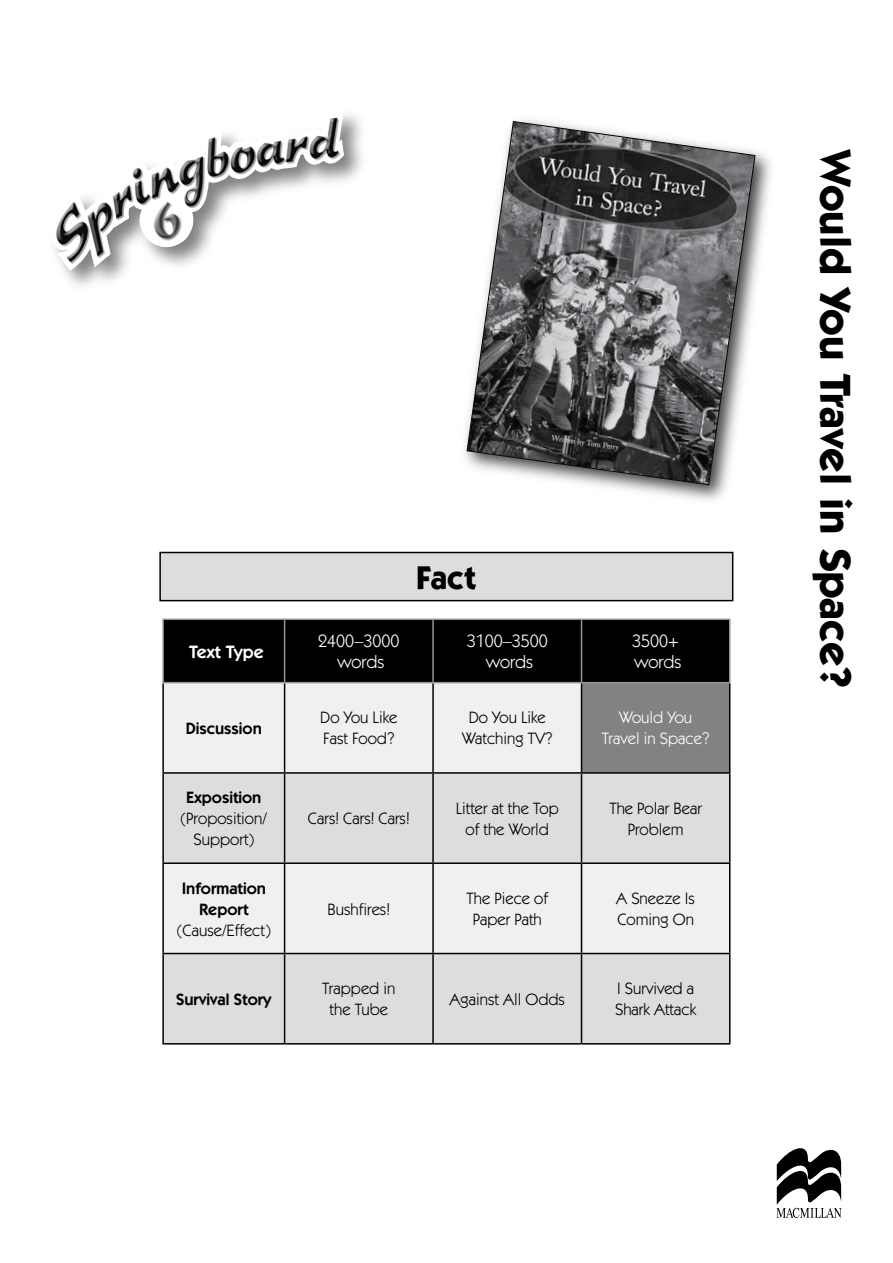
<style>
.page{position:relative;width:893px;height:1263px;background:#fff}
.page>*{position:absolute;margin:0;border:0;box-sizing:border-box;transform-origin:0 0}
.t1{font:700 43.5px "Itc Kabel";color:#000}
.t2{font:700 33px "Itc Kabel";color:#000}
.t3{font:18px/21px "Itc Kabel";color:#fff;text-align:center}
.t4{font:600 18px "Itc Kabel";color:#fff}
.t5{font:16.5px/21px "Itc Kabel";color:#000;text-align:center}
.t6{font:600 16.5px/21px "Itc Kabel";color:#000;text-align:center}
.t7{font:16.5px/21px "Itc Kabel";color:#fff;text-align:center}
</style>
<div class="page">
<svg style="left:776px;top:1148px;width:65px;height:70px"></svg>
<div style="left:45px;top:105px;width:326px;height:191px;background:#000;opacity:.5"></div>
<img style="left:51px;top:111px;width:293px;height:160px">
<div style="left:164px;top:620px;width:565px;height:62px;background:#000"></div>
<div style="left:164px;top:683px;width:417px;height:89px;background:#eff0f0"></div>
<div style="left:581px;top:683px;width:149px;height:90px;background:#808284"></div>
<svg style="left:164px;top:774px;width:565px;height:269px;fill:#dcddde"></svg>
<hr style="left:162px;top:683px;width:2px;height:89px;background:#000">
<hr style="left:284px;top:683px;width:1px;height:89px;background:#000">
<hr style="left:432px;top:683px;width:2px;height:89px;background:#000">
<hr style="left:581px;top:683px;width:1px;height:89px;background:#000">
<hr style="left:729px;top:683px;width:1px;height:89px;background:#000">
<hr style="left:162px;top:772px;width:123px;height:2px;background:#000">
<hr style="left:162px;top:774px;width:2px;height:88px;background:#000">
<hr style="left:285px;top:772px;width:148px;height:2px;background:#000">
<hr style="left:284px;top:774px;width:1px;height:88px;background:#000">
<hr style="left:433px;top:772px;width:148px;height:2px;background:#000">
<hr style="left:432px;top:774px;width:2px;height:88px;background:#000">
<hr style="left:581px;top:772px;width:149px;height:2px;background:#000">
<hr style="left:581px;top:774px;width:1px;height:88px;background:#000">
<hr style="left:729px;top:774px;width:1px;height:88px;background:#000">
<hr style="left:162px;top:862px;width:123px;height:2px;background:#000">
<hr style="left:162px;top:864px;width:2px;height:89px;background:#000">
<hr style="left:285px;top:862px;width:148px;height:2px;background:#000">
<hr style="left:284px;top:864px;width:1px;height:89px;background:#000">
<hr style="left:433px;top:862px;width:148px;height:2px;background:#000">
<hr style="left:432px;top:864px;width:2px;height:89px;background:#000">
<hr style="left:581px;top:862px;width:149px;height:2px;background:#000">
<hr style="left:581px;top:864px;width:1px;height:89px;background:#000">
<hr style="left:729px;top:864px;width:1px;height:89px;background:#000">
<hr style="left:162px;top:953px;width:123px;height:1px;background:#000">
<hr style="left:162px;top:954px;width:2px;height:89px;background:#000">
<hr style="left:285px;top:953px;width:148px;height:1px;background:#000">
<hr style="left:284px;top:954px;width:1px;height:89px;background:#000">
<hr style="left:433px;top:953px;width:148px;height:1px;background:#000">
<hr style="left:432px;top:954px;width:2px;height:89px;background:#000">
<hr style="left:581px;top:953px;width:149px;height:1px;background:#000">
<hr style="left:581px;top:954px;width:1px;height:89px;background:#000">
<hr style="left:729px;top:954px;width:1px;height:89px;background:#000">
<hr style="left:162px;top:1043px;width:123px;height:1px;background:#000">
<hr style="left:285px;top:1043px;width:148px;height:1px;background:#000">
<hr style="left:433px;top:1043px;width:148px;height:1px;background:#000">
<hr style="left:581px;top:1043px;width:149px;height:1px;background:#000">
<hr style="left:162px;top:618px;width:123px;height:2px;background:#939598">
<hr style="left:162px;top:620px;width:2px;height:62px;background:#939598">
<hr style="left:285px;top:618px;width:148px;height:2px;background:#939598">
<hr style="left:284px;top:620px;width:1px;height:62px;background:#939598">
<hr style="left:433px;top:618px;width:148px;height:2px;background:#939598">
<hr style="left:432px;top:620px;width:2px;height:62px;background:#939598">
<hr style="left:581px;top:618px;width:149px;height:2px;background:#939598">
<hr style="left:581px;top:620px;width:1px;height:62px;background:#939598">
<hr style="left:729px;top:620px;width:1px;height:62px;background:#939598">
<hr style="left:162px;top:682px;width:123px;height:1px;background:#939598">
<hr style="left:285px;top:682px;width:148px;height:1px;background:#939598">
<hr style="left:433px;top:682px;width:148px;height:1px;background:#939598">
<hr style="left:581px;top:682px;width:149px;height:1px;background:#939598">
<div style="left:459px;top:113px;width:317px;height:393px;background:#000;opacity:.75"></div>
<svg style="left:466px;top:121px;width:290px;height:365px"></svg>
<div style="left:160px;top:552px;width:573px;height:49px;background:#dcddde"></div>
<div style="left:159px;top:552px;width:574px;height:49px;border:2px solid #000"></div>
<h2 class="t2" style="left:416px;top:558px;width:62px">Fact</h2>
<p class="t4" style="left:189px;top:641px;width:76px">Text Type</p>
<p class="t3" style="left:318px;top:631px;width:82px">2400–3000 words</p>
<p class="t3" style="left:467px;top:631px;width:82px">3100–3500 words</p>
<p class="t3" style="left:632px;top:631px;width:51px;text-align:left">3500+ words</p>
<p class="t6" style="left:186px;top:718px;width:78px">Discussion</p>
<p class="t5" style="left:320px;top:707px;width:79px;text-align:left">Do You Like<br>Fast Food?</p>
<p class="t5" style="left:462px;top:707px;width:92px">Do You Like<br>Watching TV?</p>
<p class="t7" style="left:602px;top:707px;width:109px">Would You<br>Travel in Space?</p>
<p class="t6" style="left:186px;top:787px;width:77px">Exposition</p>
<p class="t5" style="left:181px;top:808px;width:88px">(Proposition/<br>Support)</p>
<p class="t5" style="left:308px;top:808px;width:103px">Cars! Cars! Cars!</p>
<p class="t5" style="left:456px;top:798px;width:105px">Litter at the Top of the World</p>
<p class="t5" style="left:609px;top:798px;width:94px">The Polar Bear<br>Problem</p>
<p class="t6" style="left:182px;top:877px;width:86px">Information<br>Report</p>
<p class="t5" style="left:177px;top:919px;width:95px">(Cause/Effect)</p>
<p class="t5" style="left:328px;top:898px;width:64px">Bushfires!</p>
<p class="t5" style="left:466px;top:888px;width:83px">The Piece of<br>Paper Path</p>
<p class="t5" style="left:616px;top:888px;width:80px;text-align:left">A Sneeze Is<br>Coming On</p>
<p class="t6" style="left:176px;top:989px;width:97px">Survival Story</p>
<p class="t5" style="left:322px;top:978px;width:75px">Trapped in the Tube</p>
<p class="t5" style="left:450px;top:989px;width:117px">Against All Odds</p>
<p class="t5" style="left:615px;top:978px;width:83px;text-align:left">I Survived a<br>Shark Attack</p>
<h1 class="t1" style="left:862px;top:150px;width:539px;rotate:90deg">Would You Travel in Space?</h1>
</div>
